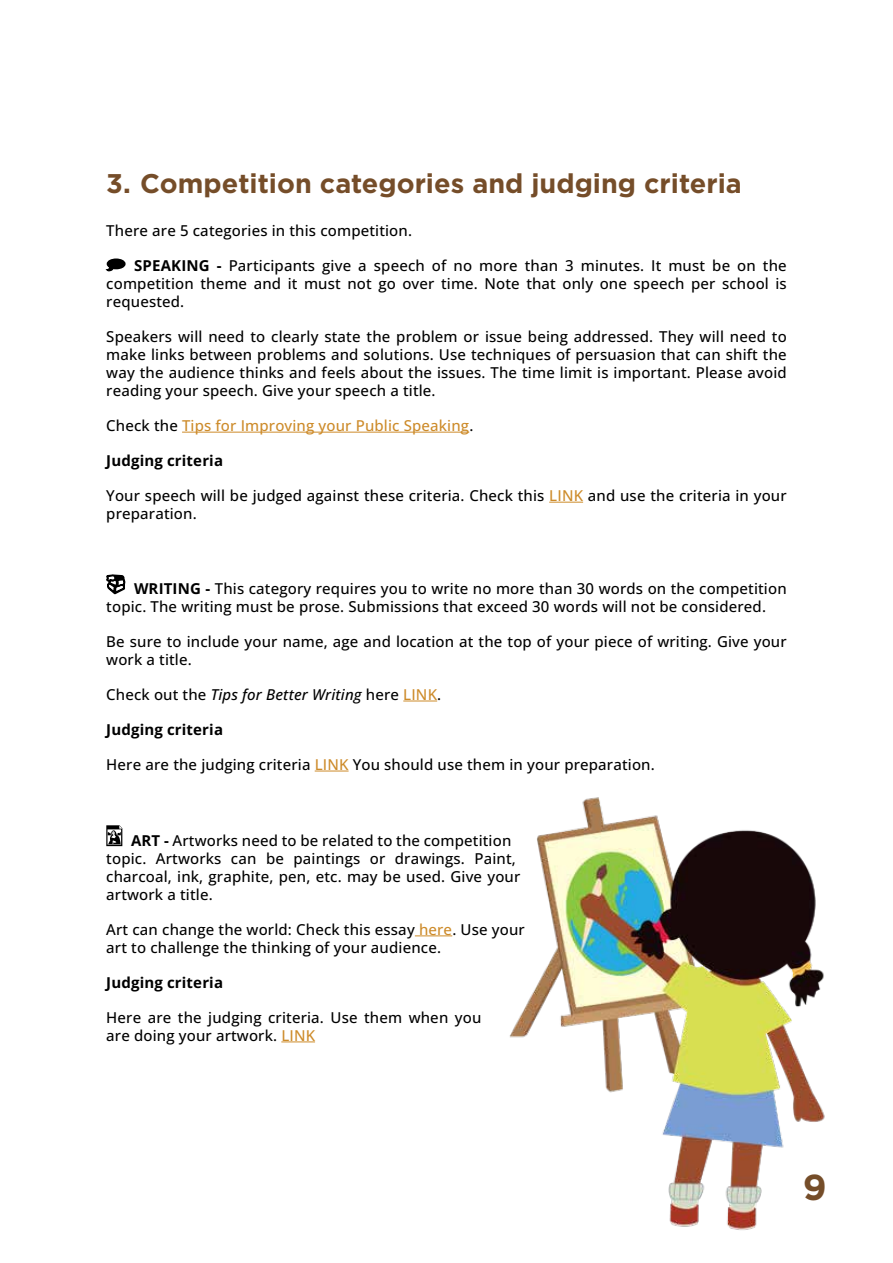
<style>
.page{position:relative;width:893px;height:1263px;background:#fff}
.page>*{position:absolute;margin:0;border:0;box-sizing:border-box;transform-origin:0 0}
.t1{font:700 36px "Gotham HTF";color:#754d29}
.t2{font:700 27px "Gotham HTF";color:#754d29}
.t3{font:500 15px/18px "Open Sans";letter-spacing:.01em;color:#000}
.t4{font:700 15px "Open Sans";letter-spacing:.01em;color:#000}
.t5{font:500 15px "Open Sans";letter-spacing:.01em;color:#cd8b2a}
.t6{font:italic 500 15px "Open Sans";letter-spacing:.01em;color:#000}
.s1{font-weight:700}
.s2{color:#000}
.s3{color:#cd8b2a}
.s4{font-style:normal}
.s5{font-style:normal;color:#cd8b2a}
</style>
<div class="page">
<hr style="left:182px;top:432px;width:287px;height:1px;background:#cd8b2a">
<hr style="left:549px;top:502px;width:34px;height:1px;background:#cd8b2a">
<hr style="left:403px;top:701px;width:34px;height:1px;background:#cd8b2a">
<hr style="left:315px;top:771px;width:34px;height:1px;background:#cd8b2a">
<hr style="left:415px;top:936px;width:37px;height:1px;background:#cd8b2a">
<hr style="left:281px;top:1042px;width:34px;height:1px;background:#cd8b2a">
<svg style="left:105px;top:258px;width:21px;height:14px"></svg>
<svg style="left:106px;top:574px;width:20px;height:21px"></svg>
<svg style="left:106px;top:825px;width:16px;height:21px"></svg>
<img style="left:509px;top:797px;width:316px;height:433px">
<h2 class="t2" style="left:106px;top:168px;width:637px">3. Competition categories and judging criteria</h2>
<p class="t3" style="left:106px;top:222px;width:307px">There are 5 categories in this competition.</p>
<p class="t3" style="left:106px;top:257px;width:682px;text-align:justify;text-indent:28px"><span class="s1">SPEAKING -</span> Participants give a speech of no more than 3 minutes. It must be on the competition theme and it must not go over time. Note that only one speech per school is requested.</p>
<p class="t3" style="left:106px;top:328px;width:682px;text-align:justify">Speakers will need to clearly state the problem or issue being addressed. They will need to make links between problems and solutions. Use techniques of persuasion that can shift the way the audience thinks and feels about the issues. The time limit is important. Please avoid reading your speech. Give your speech a title.</p>
<p class="t5" style="left:106px;top:416px;width:369px"><span class="s2">Check the</span> Tips for Improving your Public Speaking<span class="s2">.</span></p>
<p class="t4" style="left:106px;top:451px;width:118px">Judging criteria</p>
<p class="t3" style="left:106px;top:487px;width:682px">Your speech will be judged against these criteria. Check this <span class="s3">LINK</span> and use the criteria in your preparation.</p>
<p class="t3" style="left:106px;top:579px;width:682px;text-indent:28px"><span class="s1">WRITING -</span> This category requires you to write no more than 30 words on the competition topic. The writing must be prose. Submissions that exceed 30 words will not be considered.</p>
<p class="t3" style="left:106px;top:632px;width:682px">Be sure to include your name, age and location at the top of your piece of writing. Give your work a title.</p>
<p class="t6" style="left:106px;top:684px;width:336px"><span class="s4">Check out the</span> Tips for Better Writing <span class="s4">here</span> <span class="s5">LINK</span><span class="s4">.</span></p>
<p class="t4" style="left:106px;top:719px;width:118px">Judging criteria</p>
<p class="t3" style="left:106px;top:755px;width:550px">Here are the judging criteria <span class="s3">LINK</span> You should use them in your preparation.</p>
<p class="t3" style="left:106px;top:831px;width:416px;text-indent:25px"><span class="s1">ART -</span> Artworks need to be related to the competition topic. Artworks can be paintings or drawings. Paint, charcoal, ink, graphite, pen, etc. may be used. Give your artwork a title.</p>
<p class="t3" style="left:106px;top:920px;width:420px">Art can change the world: Check this essay <span class="s3">here</span>. Use your art to challenge the thinking of your audience.</p>
<p class="t4" style="left:106px;top:972px;width:118px">Judging criteria</p>
<p class="t3" style="left:106px;top:1008px;width:377px">Here are the judging criteria. Use them when you are doing your artwork. <span class="s3">LINK</span></p>
<h1 class="t1" style="left:803px;top:1166px;width:25px">9</h1>
</div>
